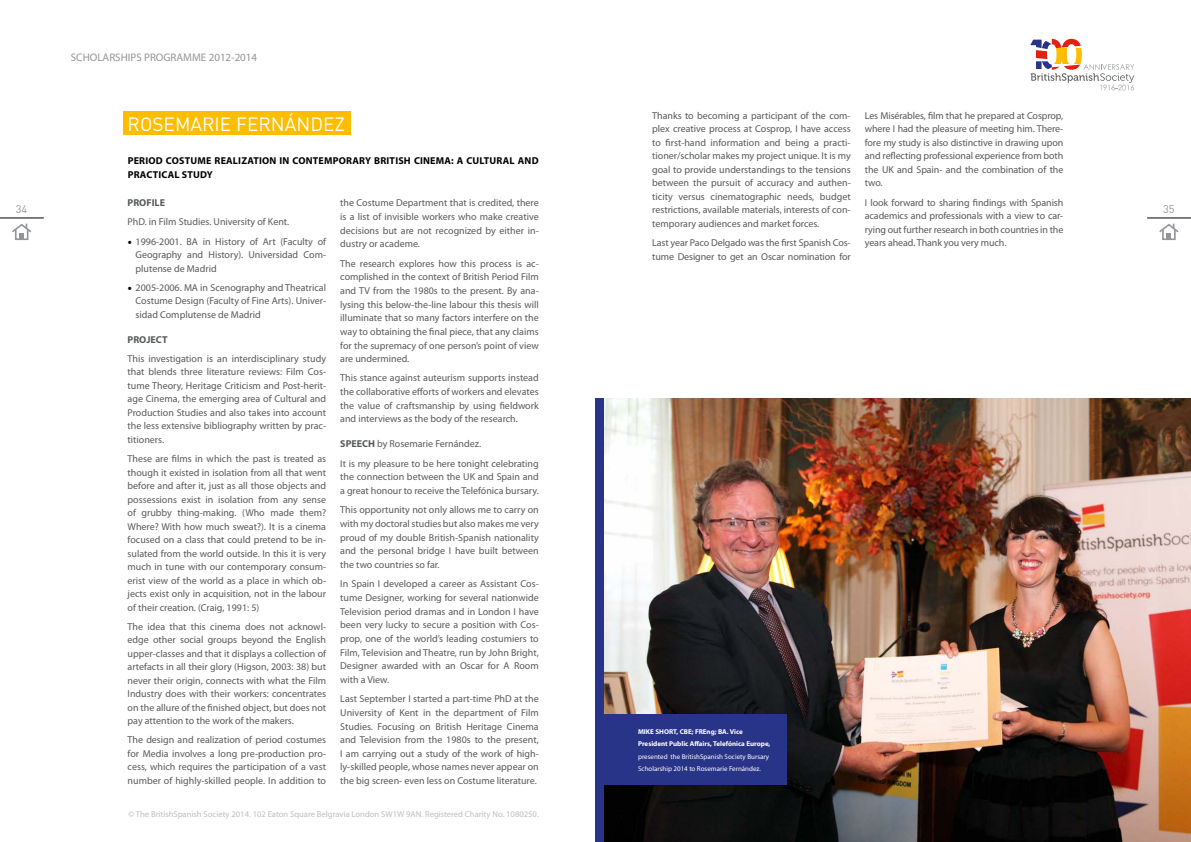
<style>
.page{position:relative;width:1191px;height:842px;background:#fff}
.page>*{position:absolute;margin:0;border:0;box-sizing:border-box;transform-origin:0 0}
.t1{font:19px "DINOT";color:#fff}
.t2{font:11px "Myriad Pro";color:#939598}
.t3{font:11px "DINOT";color:#939598}
.t4{font:10px/13.5px "Myriad Pro";color:#58595b;text-align:justify}
.t5{font:700 10px/14px "Myriad Pro";letter-spacing:.02em;color:#000}
.t6{font:700 10px "Myriad Pro";color:#58595b}
.t7{font:8.6px "Myriad Pro";color:#bcbec0}
.t8{font:7px/12.5px "Myriad Pro";color:#fff}
.t9{font:700 7px/12.5px "Myriad Pro";color:#fff}
.s1{font-family:"Minion Pro";font-size:12px;color:#000}
.s2{font-weight:700}
</style>
<div class="page">
<hr style="left:1147px;top:218px;width:44px;height:1px;background:#000">
<hr style="left:0;top:218px;width:44px;height:1px;background:#000">
<svg style="left:12px;top:223px;width:19px;height:17px"></svg>
<svg style="left:1159px;top:223px;width:20px;height:17px"></svg>
<svg style="left:1030px;top:39px;width:104px;height:51px"></svg>
<div style="left:123px;top:111px;width:227px;height:24px;background:#febd01"></div>
<img style="left:604px;top:398px;width:587px;height:444px">
<div style="left:595px;top:714px;width:192px;height:71px;background:#283488"></div>
<div style="left:595px;top:398px;width:9px;height:444px;background:#283488"></div>
<p class="t2" style="left:71px;top:51px;width:188px">SCHOLARSHIPS PROGRAMME 2012-2014</p>
<p class="t4" style="left:652px;top:109px;width:200px">Thanks to becoming a participant of the com&shy;plex creative process at Cosprop, I have access to first-hand information and being a practi&shy;tioner/scholar makes my project unique. It is my goal to provide understandings to the tensions between the pursuit of accuracy and authen&shy;ticity versus cinematographic needs, budget restrictions, available materials, interests of con&shy;temporary audiences and market forces.</p>
<p class="t4" style="left:652px;top:236px;width:200px">Last year Paco Delgado was the first Spanish Cos&shy;tume Designer to get an Oscar nomination for</p>
<p class="t4" style="left:865px;top:109px;width:200px">Les Misérables, film that he prepared at Cosprop, where I had the pleasure of meeting him. There&shy;fore my study is also distinctive in drawing upon and reflecting professional experience from both the UK and Spain- and the combination of the two.</p>
<p class="t4" style="left:865px;top:196px;width:200px">I look forward to sharing findings with Spanish academics and professionals with a view to car&shy;rying out further research in both countries in the years ahead. Thank you very much.</p>
<h1 class="t1" style="left:128px;top:111px;width:219px">ROSEMARIE FERNÁNDEZ</h1>
<p class="t5" style="left:128px;top:154px;width:412px">PERIOD COSTUME REALIZATION IN CONTEMPORARY BRITISH CINEMA: A CULTURAL AND<br>PRACTICAL STUDY</p>
<p class="t6" style="left:128px;top:197px;width:39px">PROFILE</p>
<p class="t4" style="left:128px;top:216px;width:163px">PhD. in Film Studies. University of Kent.</p>
<p class="t4" style="left:136px;top:235px;width:192px;text-indent:-8px"><span class="s1">•</span> 1996-2001. BA in History of Art (Faculty of Geography and History). Universidad Com&shy;plutense de Madrid</p>
<p class="t4" style="left:136px;top:281px;width:192px;text-indent:-8px"><span class="s1">•</span> 2005-2006. MA in Scenography and Theatrical Costume Design (Faculty of Fine Arts). Univer&shy;sidad Complutense de Madrid</p>
<p class="t6" style="left:128px;top:334px;width:41px">PROJECT</p>
<p class="t4" style="left:128px;top:352px;width:200px">This investigation is an interdisciplinary study that blends three literature reviews: Film Cos&shy;tume Theory, Heritage Criticism and Post-herit&shy;age Cinema, the emerging area of Cultural and Production Studies and also takes into account the less extensive bibliography written by prac&shy;titioners.</p>
<p class="t4" style="left:128px;top:452px;width:200px">These are films in which the past is treated as though it existed in isolation from all that went before and after it, just as all those objects and possessions exist in isolation from any sense of grubby thing-making. (Who made them?<br>Where? With how much sweat?). It is a cinema focused on a class that could pretend to be in&shy;sulated from the world outside. In this it is very much in tune with our contemporary consum&shy;erist view of the world as a place in which ob&shy;jects exist only in acquisition, not in the labour of their creation. (Craig, 1991: 5)</p>
<p class="t4" style="left:128px;top:620px;width:200px">The idea that this cinema does not acknowl&shy;edge other social groups beyond the English upper-classes and that it displays a collection of artefacts in all their glory (Higson, 2003: 38) but never their origin, connects with what the Film Industry does with their workers: concentrates on the allure of the finished object, but does not pay attention to the work of the makers.</p>
<p class="t4" style="left:128px;top:733px;width:200px">The design and realization of period costumes for Media involves a long pre-production pro&shy;cess, which requires the participation of a vast number of highly-skilled people. In addition to</p>
<p class="t4" style="left:340px;top:196px;width:200px">the Costume Department that is credited, there is a list of invisible workers who make creative decisions but are not recognized by either in&shy;dustry or academe.</p>
<p class="t4" style="left:340px;top:257px;width:200px">The research explores how this process is ac&shy;complished in the context of British Period Film and TV from the 1980s to the present. By ana&shy;lysing this below-the-line labour this thesis will illuminate that so many factors interfere on the way to obtaining the final piece, that any claims for the supremacy of one person’s point of view are undermined.</p>
<p class="t4" style="left:340px;top:371px;width:200px">This stance against auteurism supports instead the collaborative efforts of workers and elevates the value of craftsmanship by using fieldwork and interviews as the body of the research.</p>
<p class="t4" style="left:340px;top:435px;width:200px;line-height:19.3px"><span class="s2">SPEECH</span> by Rosemarie Fernández.<br>It is my pleasure to be here tonight celebrating</p>
<p class="t4" style="left:340px;top:470px;width:200px">the connection between the UK and Spain and a great honour to receive the Telefónica bursary.</p>
<p class="t4" style="left:340px;top:503px;width:200px">This opportunity not only allows me to carry on with my doctoral studies but also makes me very proud of my double British-Spanish nationality and the personal bridge I have built between the two countries so far.</p>
<p class="t4" style="left:340px;top:577px;width:200px">In Spain I developed a career as Assistant Cos&shy;tume Designer, working for several nationwide Television period dramas and in London I have been very lucky to secure a position with Cos&shy;prop, one of the world’s leading costumiers to Film, Television and Theatre, run by John Bright, Designer awarded with an Oscar for A Room with a View.</p>
<p class="t4" style="left:340px;top:692px;width:200px">Last September I started a part-time PhD at the University of Kent in the department of Film Studies. Focusing on British Heritage Cinema and Television from the 1980s to the present, I am carrying out a study of the work of high&shy;ly-skilled people, whose names never appear on the big screen- even less on Costume literature.</p>
<p class="t3" style="left:16px;top:201px;width:13px">34</p>
<p class="t3" style="left:1163px;top:201px;width:13px">35</p>
<p class="t9" style="left:638px;top:725px;width:134px">MIKE SHORT, CBE; FREng; BA. Vice<br>President Public Affairs, Telefónica Europe,</p>
<p class="t8" style="left:638px;top:750px;width:133px">presented the BritishSpanish Society Bursary<br>Scholarship 2014 to Rosemarie Fernández.</p>
<p class="t7" style="left:129px;top:810px;width:411px">© The BritishSpanish Society 2014. 102 Eaton Square Belgravia London SW1W 9AN. Registered Charity No. 1080250.</p>
</div>
